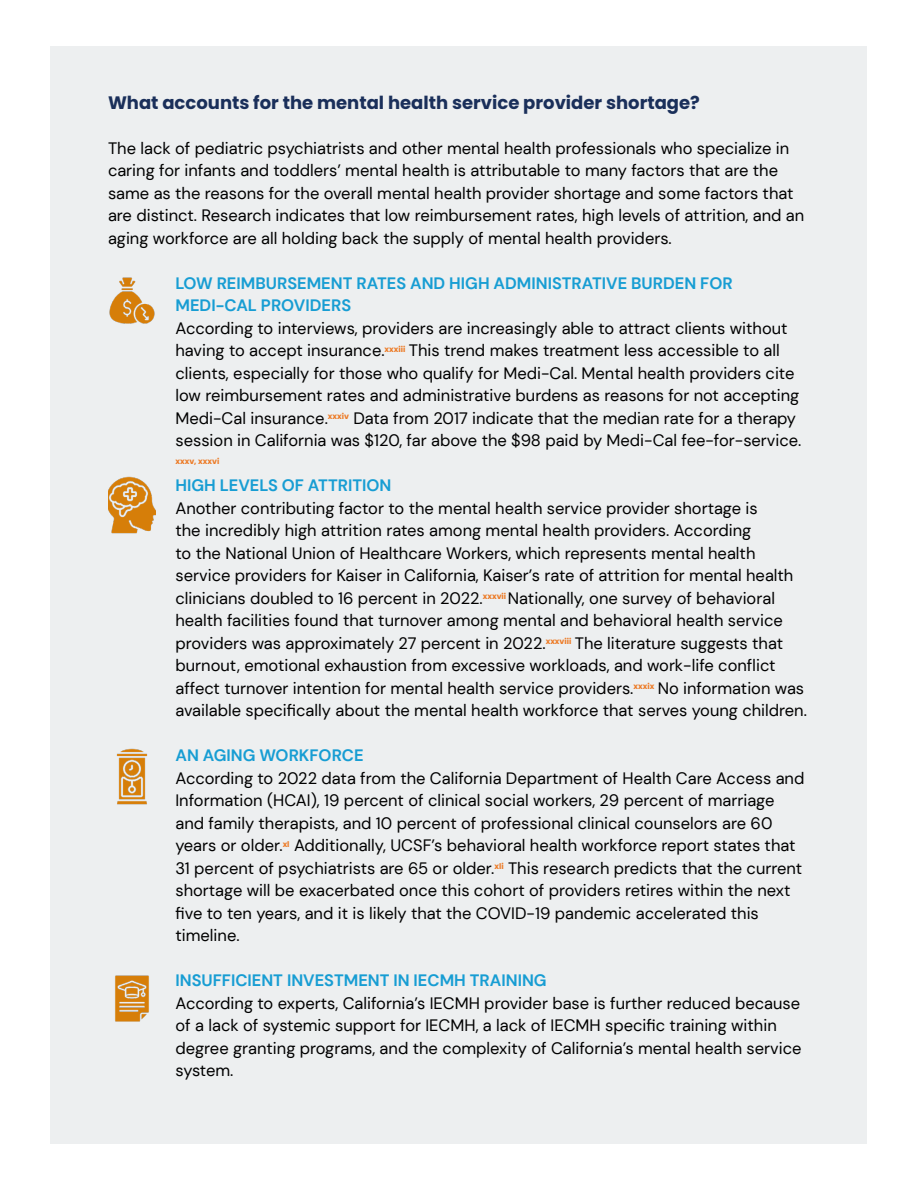
<style>
.page{position:relative;width:918px;height:1188px;background:#fff}
.page>*{position:absolute;margin:0;border:0;box-sizing:border-box;transform-origin:0 0}
.t1{font:700 18px "Poppins";color:#1a2f5a}
.t2{font:16.5px/22.5px "DM Sans";color:#000}
.t3{font:700 16.5px/22.5px "DM Sans";color:#179dd3}
.t4{font:700 7.8px "Poppins";color:#ec7b27}
</style>
<div class="page">
<div style="left:50px;top:46px;width:816px;height:1098px;background:#edeff0"></div>
<img style="left:109px;top:277px;width:46px;height:47px">
<img style="left:108px;top:476px;width:48px;height:58px">
<img style="left:116px;top:748px;width:32px;height:57px">
<img style="left:115px;top:975px;width:34px;height:47px">
<p class="t1" style="left:108px;top:92px;width:593px">What accounts for the mental health service provider shortage?</p>
<p class="t2" style="left:108px;top:137px;width:698px">The lack of pediatric psychiatrists and other mental health professionals who specialize in caring for infants and toddlers’ mental health is attributable to many factors that are the same as the reasons for the overall mental health provider shortage and some factors that are distinct. Research indicates that low reimbursement rates, high levels of attrition, and an aging workforce are all holding back the supply of mental health providers.</p>
<p class="t3" style="left:176px;top:272px;width:559px">LOW REIMBURSEMENT RATES AND HIGH ADMINISTRATIVE BURDEN FOR<br>MEDI-CAL PROVIDERS</p>
<p class="t2" style="left:176px;top:317px;width:628px">According to interviews, providers are increasingly able to attract clients without having to accept insurance.<sup>xxxiii</sup> This trend makes treatment less accessible to all clients, especially for those who qualify for Medi-Cal. Mental health providers cite low reimbursement rates and administrative burdens as reasons for not accepting Medi-Cal insurance.<sup>xxxiv</sup> Data from 2017 indicate that the median rate for a therapy session in California was $120, far above the $98 paid by Medi-Cal fee-for-service.</p>
<p class="t4" style="left:176px;top:457px;width:45px">xxxv, xxxvi</p>
<p class="t3" style="left:176px;top:474px;width:218px">HIGH LEVELS OF ATTRITION</p>
<p class="t2" style="left:176px;top:497px;width:633px">Another contributing factor to the mental health service provider shortage is<br>the incredibly high attrition rates among mental health providers. According<br>to the National Union of Healthcare Workers, which represents mental health service providers for Kaiser in California, Kaiser’s rate of attrition for mental health clinicians doubled to 16 percent in 2022.<sup>xxxvii</sup> Nationally, one survey of behavioral health facilities found that turnover among mental and behavioral health service providers was approximately 27 percent in 2022.<sup>xxxviii</sup> The literature suggests that burnout, emotional exhaustion from excessive workloads, and work-life conflict affect turnover intention for mental health service providers.<sup>xxxix</sup> No information was available specifically about the mental health workforce that serves young children.</p>
<p class="t3" style="left:176px;top:744px;width:190px">AN AGING WORKFORCE</p>
<p class="t2" style="left:176px;top:767px;width:630px">According to 2022 data from the California Department of Health Care Access and Information (HCAI), 19 percent of clinical social workers, 29 percent of marriage and family therapists, and 10 percent of professional clinical counselors are 60 years or older.<sup>xl</sup> Additionally, UCSF’s behavioral health workforce report states that 31 percent of psychiatrists are 65 or older.<sup>xli</sup> This research predicts that the current shortage will be exacerbated once this cohort of providers retires within the next five to ten years, and it is likely that the COVID-19 pandemic accelerated this timeline.</p>
<p class="t3" style="left:176px;top:969px;width:373px">INSUFFICIENT INVESTMENT IN IECMH TRAINING</p>
<p class="t2" style="left:176px;top:992px;width:628px">According to experts, California’s IECMH provider base is further reduced because of a lack of systemic support for IECMH, a lack of IECMH specific training within degree granting programs, and the complexity of California’s mental health service system.</p>
</div>
